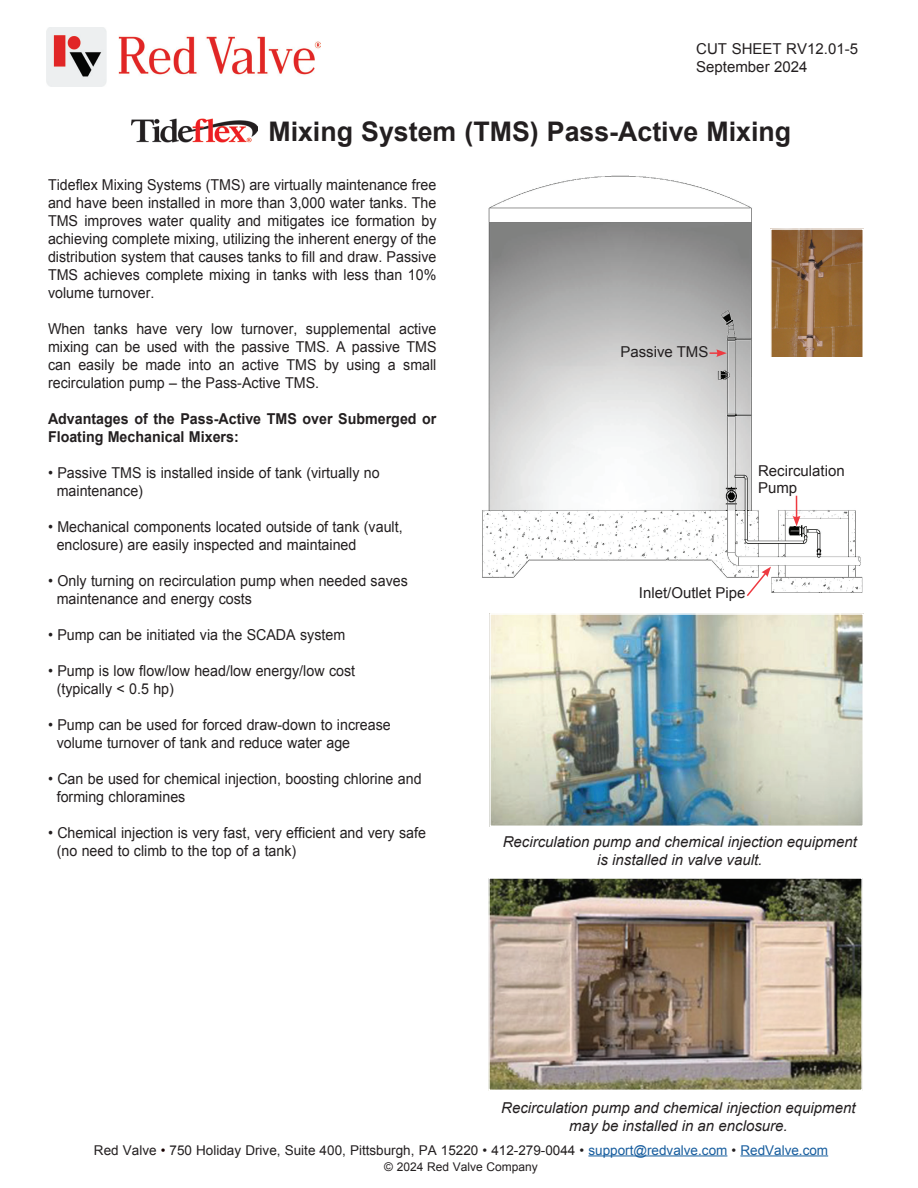
<style>
.page{position:relative;width:918px;height:1188px;background:#fff}
.page>*{position:absolute;margin:0;border:0;box-sizing:border-box;transform-origin:0 0}
.t1{font:700 27px "Arial";color:#231f20}
.t2{font:15px/18px "Arial";color:#231f20;scale:.95 1}
.t3{font:italic 15px/18px "Arial";color:#231f20;text-align:center}
.t4{font:15px/18px "Arial";color:#231f20}
.t5{font:700 15px/18px "Arial";color:#231f20;scale:.95 1}
.t6{font:13.5px "Arial";color:#231f20}
.t7{font:12px "Arial";color:#231f20}
.s1{color:#170000}
.s2{color:#175d9e}
</style>
<div class="page">
<img style="left:46px;top:27px;width:274px;height:59px">
<hr style="left:588px;top:1155px;width:139px;height:1px;background:#175d9e">
<hr style="left:740px;top:1155px;width:88px;height:1px;background:#175d9e">
<img style="left:132px;top:118px;width:125px;height:25px">
<img style="left:482px;top:175px;width:379px;height:418px">
<img style="left:773px;top:231px;width:88px;height:125px">
<div style="left:770px;top:228px;width:94px;height:132px;border:2px solid #fff"></div>
<img style="left:492px;top:616px;width:369px;height:208px">
<div style="left:489px;top:613px;width:375px;height:214px;border:2px solid #fff"></div>
<img style="left:491px;top:880px;width:369px;height:208px">
<div style="left:488px;top:877px;width:375px;height:214px;border:2px solid #fff"></div>
<svg style="left:745px;top:567px;width:26px;height:29px"></svg>
<svg style="left:710px;top:349px;width:17px;height:8px"></svg>
<svg style="left:793px;top:496px;width:7px;height:30px"></svg>
<p class="t4" style="left:696px;top:40px;width:163px">CUT SHEET RV12.01-5<br>September 2024</p>
<h1 class="t1" style="left:268px;top:114px;width:524px">Mixing System (TMS) Pass-Active Mixing</h1>
<p class="t2" style="left:48px;top:175px;width:410px;text-align:justify">Tideflex Mixing Systems (TMS) are virtually maintenance free and have been installed in more than 3,000 water tanks. The TMS improves water quality and mitigates ice formation by achieving complete mixing, utilizing the inherent energy of the distribution system that causes tanks to fill and draw. Passive TMS achieves complete mixing in tanks with less than 10% volume turnover.</p>
<p class="t2" style="left:48px;top:319px;width:410px;text-align:justify">When tanks have very low turnover, supplemental active mixing can be used with the passive TMS. A passive TMS can easily be made into an active TMS by using a small recirculation pump – the Pass-Active TMS.</p>
<p class="t5" style="left:48px;top:410px;width:410px">Advantages of the Pass-Active TMS over Submerged or<br>Floating Mechanical Mixers:</p>
<p class="t2" style="left:57px;top:463px;width:341px;text-indent:-9px">• Passive TMS is installed inside of tank (virtually no maintenance)</p>
<p class="t2" style="left:57px;top:517px;width:366px;text-indent:-9px">• Mechanical components located outside of tank (vault, enclosure) are easily inspected and maintained</p>
<p class="t2" style="left:57px;top:571px;width:371px;text-indent:-9px">• Only turning on recirculation pump when needed saves maintenance and energy costs</p>
<p class="t2" style="left:48px;top:625px;width:314px">• Pump can be initiated via the SCADA system</p>
<p class="t2" style="left:57px;top:661px;width:316px;text-indent:-9px">• Pump is low flow/low head/low energy/low cost (typically &lt; 0.5 hp)</p>
<p class="t2" style="left:57px;top:715px;width:353px;text-indent:-9px">• Pump can be used for forced draw-down to increase volume turnover of tank and reduce water age</p>
<p class="t2" style="left:57px;top:769px;width:386px;text-indent:-9px">• Can be used for chemical injection, boosting chlorine and forming chloramines</p>
<p class="t2" style="left:57px;top:823px;width:390px;text-indent:-9px">• Chemical injection is very fast, very efficient and very safe (no need to climb to the top of a tank)</p>
<p class="t4" style="left:620px;top:343px;width:90px">Passive TMS</p>
<p class="t4" style="left:758px;top:463px;width:88px;line-height:16.5px">Recirculation<br>Pump</p>
<p class="t4" style="left:639px;top:584px;width:108px">Inlet/Outlet Pipe</p>
<p class="t3" style="left:503px;top:833px;width:356px">Recirculation pump and chemical injection equipment is installed in valve vault.</p>
<p class="t3" style="left:501px;top:1099px;width:356px">Recirculation pump and chemical injection equipment may be installed in an enclosure.</p>
<p class="t6" style="left:94px;top:1141px;width:736px">Red Valve <span class="s1">•</span> 750 Holiday Drive, Suite 400, Pittsburgh, PA 15220 • 412-279-0044 • <span class="s2">support@redvalve.com</span> • <span class="s2">RedValve.com</span></p>
<p class="t7" style="left:384px;top:1159px;width:155px">© 2024 Red Valve Company</p>
</div>
